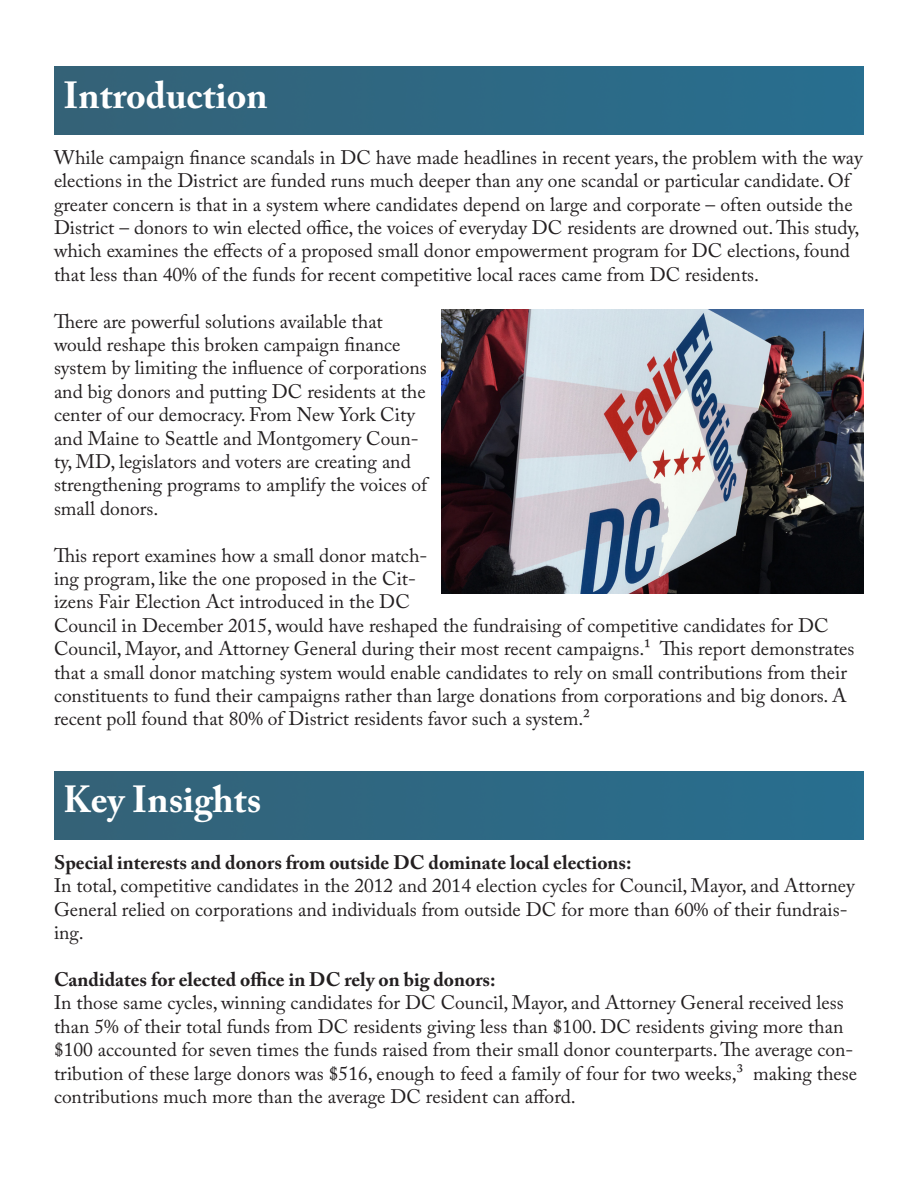
<style>
.page{position:relative;width:918px;height:1188px;background:#fff}
.page>*{position:absolute;margin:0;border:0;box-sizing:border-box;transform-origin:0 0}
.t1{font:700 37.5px "Adobe Caslon Pro";color:#fff}
.t2{font:19.5px/23.4px "Adobe Caslon Pro";color:#231f20}
.t3{font:700 19.5px "Adobe Caslon Pro";color:#231f20}
</style>
<div class="page">
<img style="left:54px;top:66px;width:810px;height:68px">
<img style="left:54px;top:771px;width:810px;height:69px">
<img style="left:441px;top:310px;width:423px;height:284px">
<h1 class="t1" style="left:63px;top:73px;width:206px">Introduction</h1>
<p class="t2" style="left:54px;top:145px;width:810px">While campaign finance scandals in DC have made headlines in recent years, the problem with the way elections in the District are funded runs much deeper than any one scandal or particular candidate. Of greater concern is that in a system where candidates depend on large and corporate – often outside the District – donors to win elected office, the voices of everyday DC residents are drowned out. This study, which examines the effects of a proposed small donor empowerment program for DC elections, found that less than 40% of the funds for recent competitive local races came from DC residents.</p>
<p class="t2" style="left:54px;top:309px;width:375px">There are powerful solutions available that would reshape this broken campaign finance system by limiting the influence of corporations and big donors and putting DC residents at the center of our democracy. From New York City and Maine to Seattle and Montgomery Coun&shy;ty, MD, legislators and voters are creating and strengthening programs to amplify the voices of small donors.</p>
<p class="t2" style="left:54px;top:543px;width:802px">This report examines how a small donor match-<br>ing program, like the one proposed in the Cit-<br>izens Fair Election Act introduced in the DC<br>Council in December 2015, would have reshaped the fundraising of competitive candidates for DC Council, Mayor, and Attorney General during their most recent campaigns.1 This report demonstrates that a small donor matching system would enable candidates to rely on small contributions from their constituents to fund their campaigns rather than large donations from corporations and big donors. A recent poll found that 80% of District residents favor such a system.2</p>
<h1 class="t1" style="left:63px;top:777px;width:200px">Key Insights</h1>
<p class="t3" style="left:54px;top:851px;width:579px">Special interests and donors from outside DC dominate local elections:</p>
<p class="t2" style="left:54px;top:874px;width:802px">In total, competitive candidates in the 2012 and 2014 election cycles for Council, Mayor, and Attorney<br>General relied on corporations and individuals from outside DC for more than 60% of their fundrais&shy;ing.</p>
<p class="t3" style="left:54px;top:968px;width:443px">Candidates for elected office in DC rely on big donors:</p>
<p class="t2" style="left:54px;top:991px;width:805px">In those same cycles, winning candidates for DC Council, Mayor, and Attorney General received less than 5% of their total funds from DC residents giving less than $100. DC residents giving more than $100 accounted for seven times the funds raised from their small donor counterparts. The average con&shy;tribution of these large donors was $516, enough to feed a family of four for two weeks,3 making these contributions much more than the average DC resident can afford.</p>
</div>
